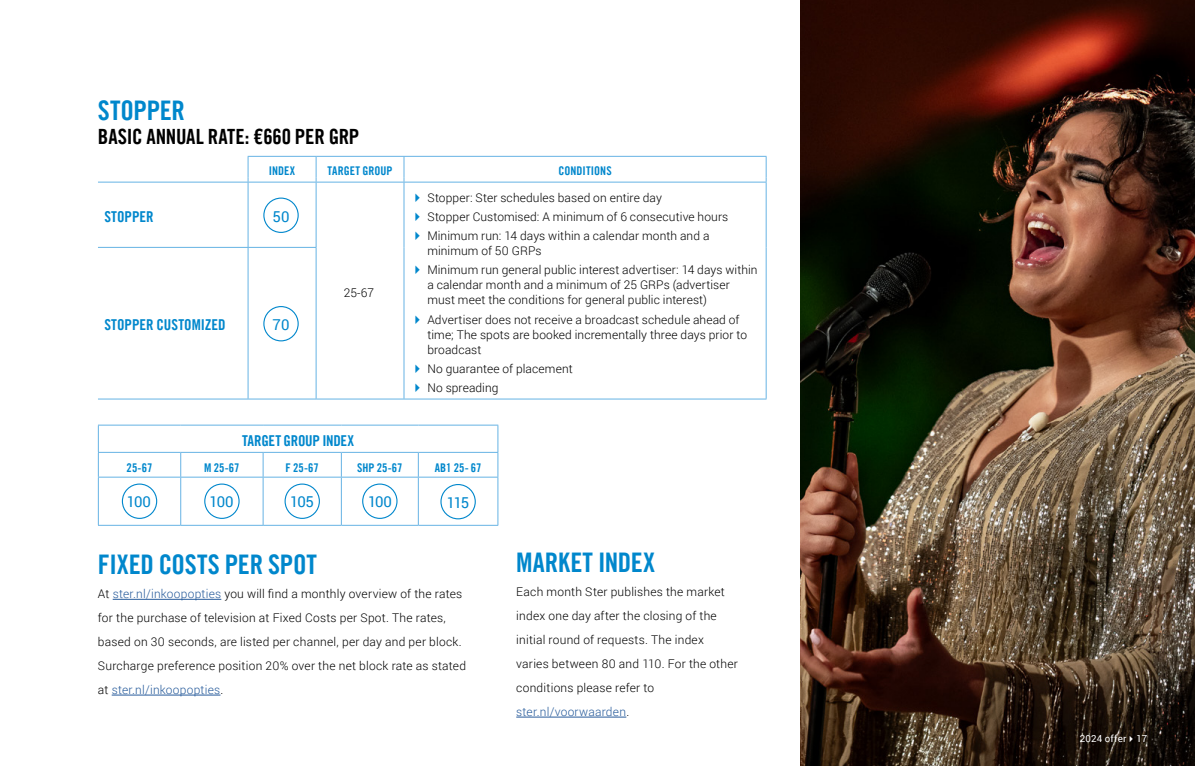
<style>
.page{position:relative;width:1195px;height:766px;background:#fff}
.page>*{position:absolute;margin:0;border:0;box-sizing:border-box;transform-origin:0 0}
.t1{font:27px "Trade Gothic LT Com Bd Cn 20";letter-spacing:-.01em;color:#0087cc}
.t2{font:21px "Trade Gothic LT Com Bd Cn 20";letter-spacing:-.01em;color:#000}
.t3{font:15px "Trade Gothic LT Com Bd Cn 20";color:#0087cc}
.t4{font:15px "Roboto";letter-spacing:-.05em;color:#0087cc}
.t5{font:15px "Trade Gothic LT Com Bd Cn 20";letter-spacing:-.02em;color:#0087cc}
.t6{font:300 12px/24px "Roboto";letter-spacing:.01em;color:#000}
.t7{font:12px "Trade Gothic LT Com Bd Cn 20";letter-spacing:.005em;color:#0087cc}
.t8{font:9.75px "Roboto";letter-spacing:.015em;color:#fff}
.s1{color:#275b9b}
</style>
<div class="page">
<img style="left:801px;top:0;width:394px;height:765px">
<hr style="left:113px;top:599px;width:108px;height:1px;background:#275b9b">
<hr style="left:112px;top:694px;width:108px;height:1px;background:#275b9b">
<hr style="left:516px;top:716px;width:110px;height:1px;background:#275b9b">
<svg style="left:98px;top:183px;width:306px;height:215px"></svg>
<hr style="left:404px;top:156px;width:362px;height:1px;background:#66b3e4">
<svg style="left:404px;top:157px;width:1px;height:25px"></svg>
<svg style="left:766px;top:157px;width:1px;height:25px"></svg>
<hr style="left:404px;top:182px;width:362px;height:1px;background:#66b3e4">
<hr style="left:98px;top:182px;width:150px;height:1px;background:#66b3e4">
<hr style="left:248px;top:182px;width:68px;height:1px;background:#66b3e4">
<hr style="left:316px;top:182px;width:88px;height:1px;background:#66b3e4">
<hr style="left:98px;top:247px;width:150px;height:1px;background:#66b3e4">
<hr style="left:248px;top:247px;width:68px;height:1px;background:#66b3e4">
<hr style="left:98px;top:398px;width:150px;height:1px;background:#66b3e4">
<hr style="left:316px;top:398px;width:88px;height:1px;background:#66b3e4">
<hr style="left:404px;top:398px;width:362px;height:1px;background:#66b3e4">
<hr style="left:248px;top:398px;width:68px;height:1px;background:#66b3e4">
<svg style="left:316px;top:157px;width:1px;height:25px"></svg>
<hr style="left:248px;top:156px;width:68px;height:1px;background:#66b3e4">
<hr style="left:316px;top:156px;width:88px;height:1px;background:#66b3e4">
<hr style="left:766px;top:182px;width:1px;height:65px;background:#66b3e4">
<hr style="left:766px;top:247px;width:1px;height:151px;background:#66b3e4">
<hr style="left:248px;top:182px;width:1px;height:65px;background:#66b3e4">
<hr style="left:316px;top:182px;width:1px;height:65px;background:#66b3e4">
<hr style="left:404px;top:182px;width:1px;height:65px;background:#66b3e4">
<hr style="left:248px;top:248px;width:1px;height:150px;background:#66b3e4">
<hr style="left:316px;top:248px;width:1px;height:150px;background:#66b3e4">
<hr style="left:404px;top:247px;width:1px;height:151px;background:#66b3e4">
<svg style="left:248px;top:157px;width:1px;height:25px"></svg>
<div style="left:263px;top:197px;width:36px;height:36px;border:1px solid #0087cc;border-radius:50%"></div>
<div style="left:263px;top:306px;width:36px;height:35px;border:1px solid #0087cc;border-radius:50%"></div>
<svg style="left:263px;top:453px;width:1px;height:23px"></svg>
<svg style="left:341px;top:453px;width:1px;height:23px"></svg>
<svg style="left:418px;top:453px;width:1px;height:23px"></svg>
<svg style="left:497px;top:425px;width:1px;height:51px"></svg>
<hr style="left:98px;top:525px;width:83px;height:1px;background:#66b3e4">
<hr style="left:181px;top:525px;width:82px;height:1px;background:#66b3e4">
<hr style="left:263px;top:525px;width:78px;height:1px;background:#66b3e4">
<hr style="left:341px;top:525px;width:77px;height:1px;background:#66b3e4">
<hr style="left:418px;top:525px;width:80px;height:1px;background:#66b3e4">
<hr style="left:98px;top:424px;width:83px;height:1px;background:#66b3e4">
<hr style="left:181px;top:424px;width:82px;height:1px;background:#66b3e4">
<hr style="left:263px;top:424px;width:78px;height:1px;background:#66b3e4">
<hr style="left:341px;top:424px;width:77px;height:1px;background:#66b3e4">
<hr style="left:418px;top:424px;width:80px;height:1px;background:#66b3e4">
<hr style="left:98px;top:452px;width:83px;height:1px;background:#66b3e4">
<svg style="left:98px;top:425px;width:1px;height:51px"></svg>
<hr style="left:181px;top:452px;width:82px;height:1px;background:#66b3e4">
<svg style="left:180px;top:452px;width:1px;height:24px"></svg>
<hr style="left:263px;top:452px;width:78px;height:1px;background:#66b3e4">
<hr style="left:341px;top:452px;width:77px;height:1px;background:#66b3e4">
<hr style="left:418px;top:452px;width:80px;height:1px;background:#66b3e4">
<hr style="left:98px;top:476px;width:83px;height:1px;background:#66b3e4">
<hr style="left:181px;top:476px;width:82px;height:1px;background:#66b3e4">
<hr style="left:263px;top:476px;width:78px;height:1px;background:#66b3e4">
<hr style="left:341px;top:476px;width:77px;height:1px;background:#66b3e4">
<hr style="left:418px;top:476px;width:80px;height:1px;background:#66b3e4">
<hr style="left:98px;top:477px;width:1px;height:48px;background:#66b3e4">
<hr style="left:180px;top:477px;width:1px;height:48px;background:#66b3e4">
<hr style="left:263px;top:477px;width:1px;height:48px;background:#66b3e4">
<hr style="left:341px;top:477px;width:1px;height:48px;background:#66b3e4">
<hr style="left:418px;top:477px;width:1px;height:48px;background:#66b3e4">
<hr style="left:497px;top:477px;width:1px;height:48px;background:#66b3e4">
<div style="left:122px;top:483px;width:35px;height:36px;border:1px solid #0087cc;border-radius:50%"></div>
<div style="left:204px;top:483px;width:36px;height:36px;border:1px solid #0087cc;border-radius:50%"></div>
<div style="left:285px;top:483px;width:35px;height:36px;border:1px solid #0087cc;border-radius:50%"></div>
<div style="left:362px;top:483px;width:35px;height:36px;border:1px solid #0087cc;border-radius:50%"></div>
<div style="left:440px;top:484px;width:36px;height:35px;border:1px solid #0087cc;border-radius:50%"></div>
<h1 class="t1" style="left:98px;top:94px;width:89px">STOPPER</h1>
<h2 class="t2" style="left:98px;top:123px;width:263px">BASIC ANNUAL RATE: €660 PER GRP</h2>
<p class="t7" style="left:269px;top:163px;width:28px">INDEX</p>
<p class="t7" style="left:328px;top:163px;width:66px">TARGET GROUP</p>
<p class="t7" style="left:558px;top:163px;width:55px">CONDITIONS</p>
<p class="t3" style="left:104px;top:207px;width:51px">STOPPER</p>
<p class="t4" style="left:272px;top:206px;width:19px">50</p>
<p class="t3" style="left:104px;top:316px;width:123px">STOPPER CUSTOMIZED</p>
<p class="t4" style="left:273px;top:314px;width:18px">70</p>
<p class="t6" style="left:344px;top:280px;width:32px">25-67</p>
<p class="t5" style="left:242px;top:431px;width:114px">TARGET GROUP INDEX</p>
<p class="t6" style="left:427px;top:187px;width:302px;line-height:19.2px">Stopper: Ster schedules based on entire day<br>Stopper Customised: A minimum of 6 consecutive hours<br>Minimum run: 14 days within a calendar month and a</p>
<p class="t6" style="left:427px;top:241px;width:332px;line-height:19.2px">minimum of 50 GRPs<br>Minimum run general public interest advertiser: 14 days within</p>
<p class="t6" style="left:427px;top:277px;width:304px;line-height:15px">a calendar month and a minimum of 25 GRPs (advertiser must meet the conditions for general public interest)</p>
<p class="t6" style="left:427px;top:311px;width:321px;line-height:15px">Advertiser does not receive a broadcast schedule ahead of time; The spots are booked incrementally three days prior to broadcast</p>
<p class="t6" style="left:427px;top:358px;width:147px;line-height:19.2px">No guarantee of placement<br>No spreading</p>
<p class="t7" style="left:127px;top:460px;width:27px">25-67</p>
<p class="t7" style="left:204px;top:460px;width:37px">M 25-67</p>
<p class="t7" style="left:286px;top:460px;width:35px">F 25-67</p>
<p class="t7" style="left:357px;top:460px;width:47px">SHP 25-67</p>
<p class="t7" style="left:435px;top:460px;width:48px">AB1 25- 67</p>
<p class="t4" style="left:127px;top:491px;width:26px">100</p>
<p class="t4" style="left:209px;top:490px;width:26px">100</p>
<p class="t4" style="left:290px;top:490px;width:25px">105</p>
<p class="t4" style="left:368px;top:490px;width:26px">100</p>
<p class="t4" style="left:447px;top:492px;width:24px">115</p>
<h1 class="t1" style="left:98px;top:548px;width:220px">FIXED COSTS PER SPOT</h1>
<p class="t6" style="left:98px;top:581px;width:370px">At <span class="s1">ster.nl/inkoopopties</span> you will find a monthly overview of the rates for the purchase of television at Fixed Costs per Spot. The rates, based on 30 seconds, are listed per channel, per day and per block.<br>Surcharge preference position 20% over the net block rate as stated at <span class="s1">ster.nl/inkoopopties</span>.</p>
<h1 class="t1" style="left:516px;top:546px;width:140px">MARKET INDEX</h1>
<p class="t6" style="left:516px;top:579px;width:223px">Each month Ster publishes the market index one day after the closing of the initial round of requests. The index varies between 80 and 110. For the other conditions please refer to <span class="s1">ster.nl/voorwaarden</span>.</p>
<p class="t8" style="left:1080px;top:731px;width:69px">2024 offer✔17</p>
</div>
